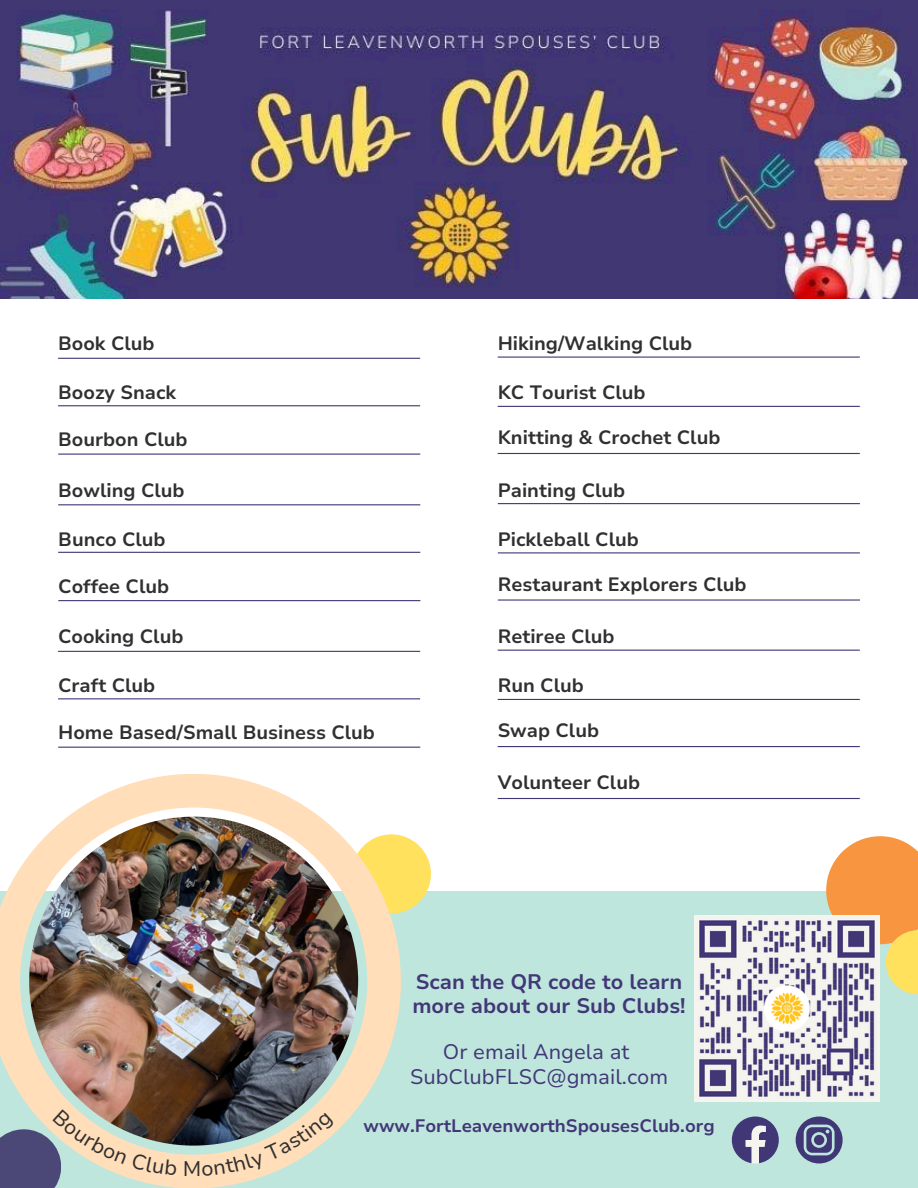
<style>
.page{position:relative;width:918px;height:1188px;background:#fff}
.page>*{position:absolute;margin:0;border:0;box-sizing:border-box;transform-origin:0 0}
.t1{font:21.15px "Nunito Sans 10 pt";color:#303030}
.t2{font:700 21px/24.8px "Nunito Sans 10 pt";color:#423776}
.t3{font:21px/24.8px "Nunito Sans 10 pt";color:#423776;text-align:center}
.t4{font:700 19.2px "Nunito Sans 10 pt";color:#303030}
.t5{font:700 18px "Nunito Sans 10 pt";color:#423776}
</style>
<div class="page">
<hr style="left:58px;top:358px;width:362px;height:1px;background:#423776">
<div style="left:0;top:891px;width:918px;height:297px;background:#bee6dd"></div>
<svg style="left:732px;top:1117px;width:47px;height:46px"></svg>
<svg style="left:796px;top:1117px;width:47px;height:46px"></svg>
<div style="left:352px;top:834px;width:79px;height:80px;background:#ffe15d;border-radius:50%"></div>
<hr style="left:498px;top:357px;width:362px;height:1px;background:#423776">
<img style="left:0;top:0;width:918px;height:298px">
<svg style="left:826px;top:836px;width:92px;height:108px;background:#f7a156"></svg>
<img style="left:694px;top:916px;width:186px;height:185px">
<img style="left:0;top:774px;width:401px;height:414px">
<div style="left:0;top:1129px;width:61px;height:59px;background:#4b4877"></div>
<svg style="left:886px;top:930px;width:32px;height:64px;background:#f6da69"></svg>
<hr style="left:58px;top:405px;width:362px;height:1px;background:#423776">
<hr style="left:498px;top:406px;width:362px;height:1px;background:#423776">
<hr style="left:58px;top:454px;width:362px;height:1px;background:#423776">
<hr style="left:498px;top:453px;width:362px;height:1px;background:#423776">
<hr style="left:58px;top:504px;width:362px;height:1px;background:#423776">
<hr style="left:498px;top:503px;width:362px;height:1px;background:#423776">
<hr style="left:58px;top:552px;width:362px;height:1px;background:#423776">
<hr style="left:498px;top:552px;width:362px;height:1px;background:#423776">
<hr style="left:58px;top:600px;width:362px;height:1px;background:#423776">
<hr style="left:498px;top:599px;width:362px;height:2px;background:#423776">
<hr style="left:58px;top:651px;width:362px;height:1px;background:#423776">
<hr style="left:498px;top:650px;width:362px;height:1px;background:#423776">
<hr style="left:58px;top:698px;width:362px;height:1px;background:#423776">
<hr style="left:498px;top:699px;width:362px;height:1px;background:#423776">
<hr style="left:58px;top:747px;width:362px;height:1px;background:#423776">
<hr style="left:498px;top:746px;width:362px;height:1px;background:#423776">
<hr style="left:498px;top:798px;width:362px;height:1px;background:#423776">
<svg style="left:53px;top:1109px;width:124px;height:67px"></svg>
<svg style="left:202px;top:1112px;width:133px;height:64px"></svg>
<p class="t4" style="left:58px;top:331px;width:98px">Book Club</p>
<p class="t4" style="left:498px;top:331px;width:196px">Hiking/Walking Club</p>
<p class="t4" style="left:58px;top:380px;width:120px">Boozy Snack</p>
<p class="t4" style="left:498px;top:380px;width:149px">KC Tourist Club</p>
<p class="t4" style="left:58px;top:427px;width:131px">Bourbon Club</p>
<p class="t4" style="left:498px;top:425px;width:224px">Knitting &amp; Crochet Club</p>
<p class="t4" style="left:58px;top:477px;width:128px">Bowling Club</p>
<p class="t4" style="left:498px;top:477px;width:129px">Painting Club</p>
<p class="t4" style="left:58px;top:526px;width:109px">Bunco Club</p>
<p class="t4" style="left:498px;top:526px;width:143px">Pickleball Club</p>
<h1 class="t4" style="left:58px;top:573px;width:112px">Coffee Club</h1>
<h2 class="t4" style="left:498px;top:572px;width:250px">Restaurant Explorers Club</h2>
<p class="t4" style="left:58px;top:624px;width:127px">Cooking Club</p>
<p class="t4" style="left:498px;top:624px;width:118px">Retiree Club</p>
<p class="t4" style="left:58px;top:673px;width:99px">Craft Club</p>
<p class="t4" style="left:498px;top:673px;width:88px">Run Club</p>
<p class="t4" style="left:58px;top:720px;width:318px">Home Based/Small Business Club</p>
<p class="t4" style="left:498px;top:718px;width:103px">Swap Club</p>
<p class="t4" style="left:498px;top:770px;width:144px">Volunteer Club</p>
<p class="t2" style="left:412px;top:969px;width:275px">Scan the QR code to learn more about our Sub Clubs!</p>
<p class="t1" style="left:183px;top:1155px;width:20px">M</p>
<p class="t3" style="left:410px;top:1040px;width:260px">Or email Angela at<br>SubClubFLSC@gmail.com</p>
<p class="t5" style="left:364px;top:1114px;width:353px">www.FortLeavenworthSpousesClub.org</p>
</div>
